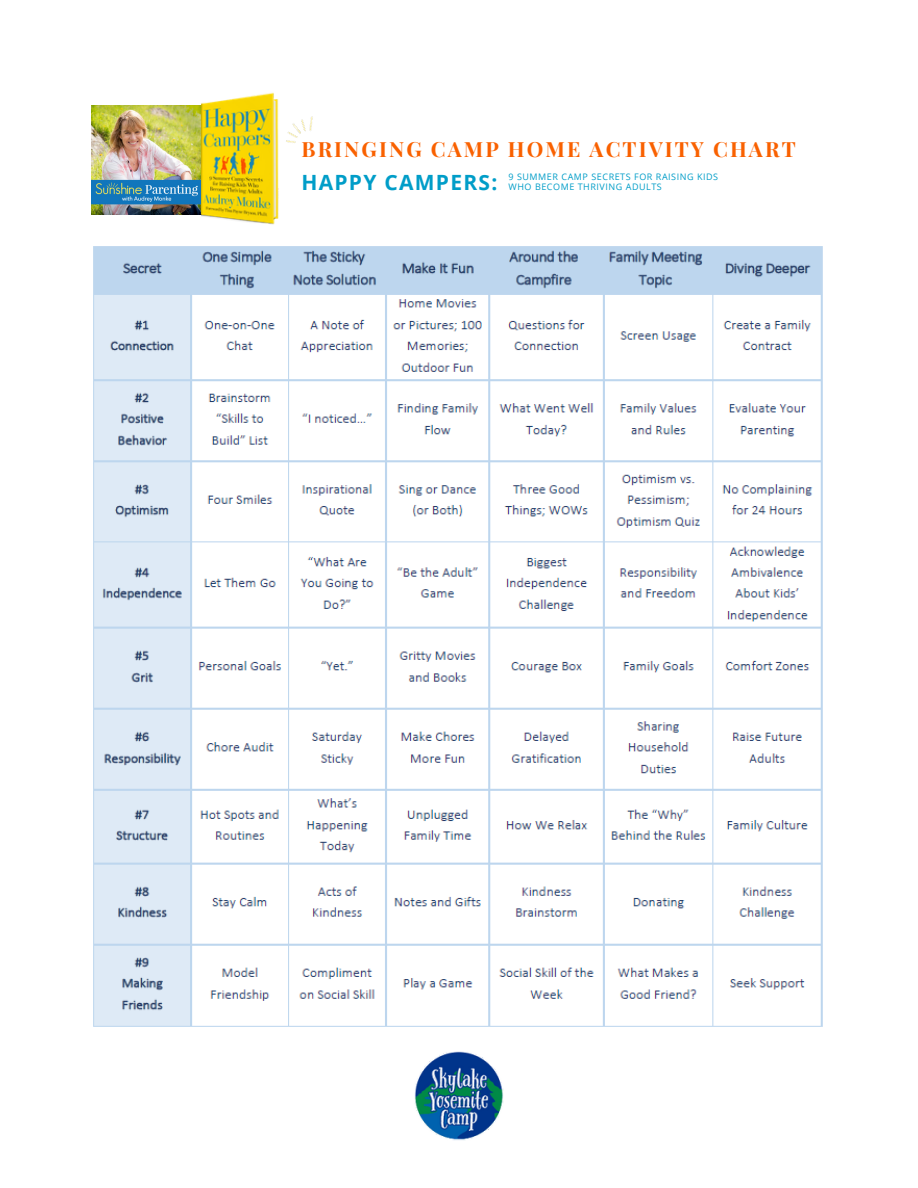
<style>
.page{position:relative;width:918px;height:1188px;background:#fff}
.page>*{position:absolute;margin:0;border:0;box-sizing:border-box;transform-origin:0 0}
.t1{font:700 21px "Playfair Display";letter-spacing:.1em;color:#f96100}
.t2{font:700 21px "Open Sans";letter-spacing:.06em;color:#009dc8}
.t3{font:9px/9.9px "Open Sans";letter-spacing:.06em;color:#009dc8}
</style>
<div class="page">
<img style="left:92px;top:105px;width:109px;height:109px">
<img style="left:201px;top:92px;width:78px;height:133px">
<img style="left:93px;top:246px;width:730px;height:781px">
<img style="left:270px;top:98px;width:43px;height:62px">
<img style="left:415px;top:1052px;width:89px;height:89px">
<h1 class="t1" style="left:301px;top:134px;width:496px">BRINGING CAMP HOME ACTIVITY CHART</h1>
<h1 class="t2" style="left:301px;top:167px;width:197px">HAPPY CAMPERS:</h1>
<p class="t3" style="left:509px;top:172px;width:211px">9 SUMMER CAMP SECRETS FOR RAISING KIDS<br>WHO BECOME THRIVING ADULTS</p>
</div>
